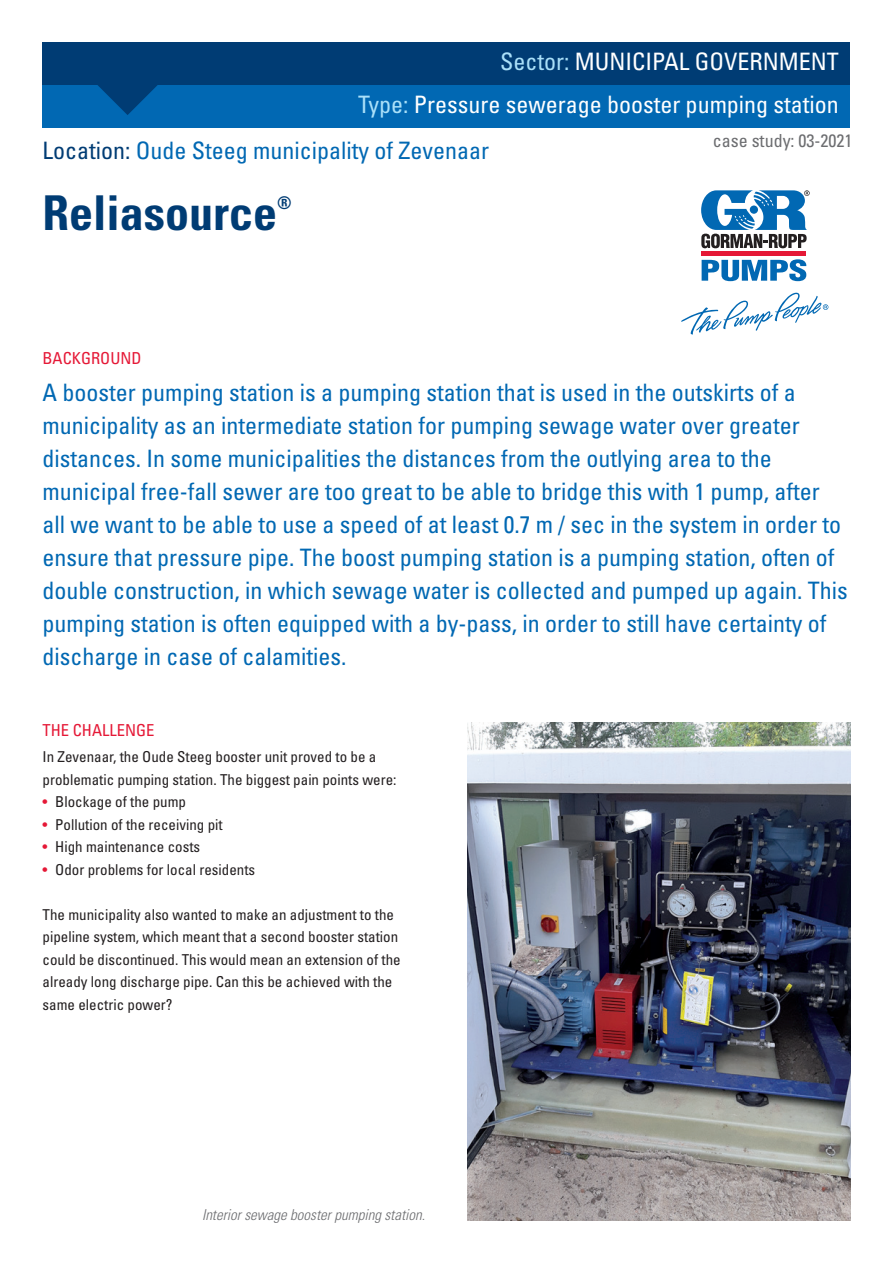
<style>
.page{position:relative;width:893px;height:1263px;background:#fff}
.page>*{position:absolute;margin:0;border:0;box-sizing:border-box;transform-origin:0 0}
.t1{font:700 condensed 48px "Univers";color:#003c74}
.t2{font:condensed 24px/33px "Univers";color:#0168b3}
.t3{font:condensed 24px "Univers";color:#fff}
.t4{font:condensed 18px "Univers";color:#6c6d70}
.t5{font:700 condensed 17.55px "Univers";color:#003c74}
.t6{font:condensed 16.5px "Univers";color:#e51836}
.t7{font:condensed 15px/22.5px "Univers";color:#231f20}
.t8{font:italic 300 condensed 15px "Univers";color:#6c6d70}
.s1{color:#aae0f9}
.s2{color:#003c74}
.s3{color:#e51836}
</style>
<div class="page">
<div style="left:43px;top:85px;width:807px;height:43px;background:#0168b3"></div>
<div style="left:43px;top:43px;width:807px;height:42px;background:#003c74"></div>
<hr style="left:702px;top:252px;width:104px;height:4px;background:#e51836">
<svg style="left:702px;top:259px;width:104px;height:22px"></svg>
<svg style="left:701px;top:190px;width:109px;height:58px"></svg>
<svg style="left:681px;top:292px;width:147px;height:42px"></svg>
<svg style="left:98px;top:85px;width:60px;height:30px"></svg>
<img style="left:468px;top:723px;width:382px;height:497px">
<p class="t3" style="left:500px;top:46px;width:340px"><span class="s1">Sector:</span> MUNICIPAL GOVERNMENT</p>
<p class="t3" style="left:358px;top:89px;width:482px"><span class="s1">Type:</span> Pressure sewerage booster pumping station</p>
<p class="t4" style="left:713px;top:129px;width:141px">case study: 03-2021</p>
<p class="t2" style="left:43px;top:134px;width:448px"><span class="s2">Location:</span> Oude Steeg municipality of Zevenaar</p>
<h1 class="t1" style="left:43px;top:183px;width:236px">Reliasource</h1>
<p class="t5" style="left:277px;top:192px;width:16px">®</p>
<p class="t6" style="left:43px;top:348px;width:101px">BACKGROUND</p>
<p class="t2" style="left:43px;top:375px;width:807px">A booster pumping station is a pumping station that is used in the outskirts of a municipality as an intermediate station for pumping sewage water over greater distances. In some municipalities the distances from the outlying area to the municipal free-fall sewer are too great to be able to bridge this with 1 pump, after all we want to be able to use a speed of at least 0.7 m / sec in the system in order to ensure that pressure pipe. The boost pumping station is a pumping station, often of double construction, in which sewage water is collected and pumped up again. This pumping station is often equipped with a by-pass, in order to still have certainty of discharge in case of calamities.</p>
<p class="t6" style="left:43px;top:720px;width:113px">THE CHALLENGE</p>
<p class="t7" style="left:43px;top:745px;width:356px">In Zevenaar, the Oude Steeg booster unit proved to be a problematic pumping station. The biggest pain points were:</p>
<p class="t7" style="left:43px;top:790px;width:145px"><span class="s3">•</span> Blockage of the pump</p>
<p class="t7" style="left:43px;top:813px;width:182px"><span class="s3">•</span> Pollution of the receiving pit</p>
<p class="t7" style="left:43px;top:835px;width:159px"><span class="s3">•</span> High maintenance costs</p>
<p class="t7" style="left:43px;top:858px;width:214px"><span class="s3">•</span> Odor problems for local residents</p>
<p class="t7" style="left:43px;top:903px;width:360px">The municipality also wanted to make an adjustment to the pipeline system, which meant that a second booster station could be discontinued. This would mean an extension of the already long discharge pipe. Can this be achieved with the same electric power?</p>
<p class="t8" style="left:202px;top:1206px;width:225px">Interior sewage booster pumping station.</p>
</div>
